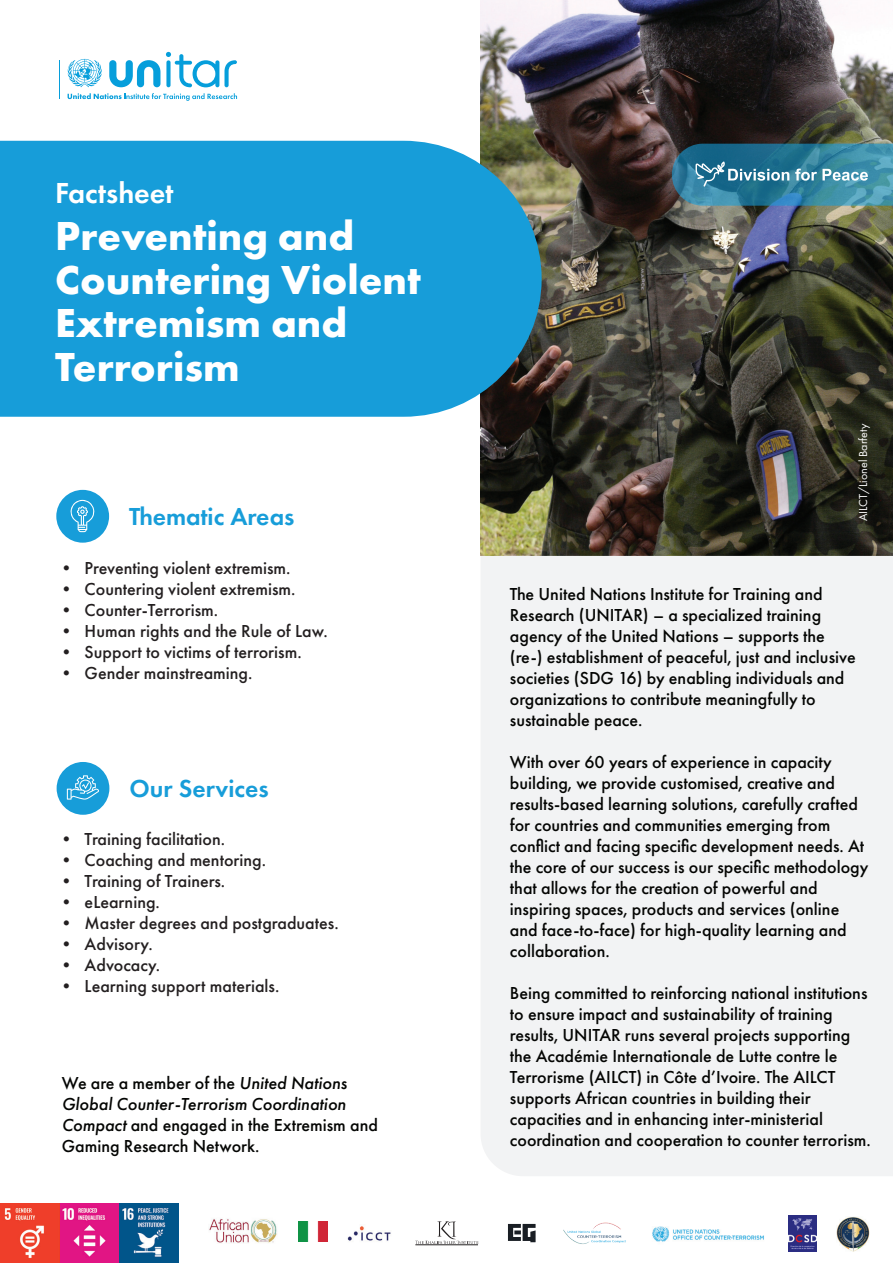
<style>
.page{position:relative;width:893px;height:1263px;background:#fff}
.page>*{position:absolute;margin:0;border:0;box-sizing:border-box;transform-origin:0 0}
.t1{font:700 42px/43.5px "Futura PT";color:#fff}
.t2{font:600 30px "Futura PT";color:#fff}
.t3{font:600 25.5px "Futura PT";color:#179dd9}
.t4{font:500 18px/21px "Futura PT";color:#040503}
.t5{font:500 18px "Futura PT";color:#231f20}
.t6{font:12px "Futura PT";color:#fff}
.s1{font-style:italic}
</style>
<div class="page">
<img style="left:480px;top:0;width:413px;height:556px">
<img style="left:652px;top:1226px;width:112px;height:16px">
<img style="left:209px;top:1218px;width:68px;height:25px">
<img style="left:298px;top:1222px;width:30px;height:19px">
<img style="left:347px;top:1226px;width:44px;height:15px">
<svg style="left:415px;top:1221px;width:63px;height:23px"></svg>
<hr style="left:415px;top:1244px;width:63px;height:1px;background:#231f20">
<img style="left:563px;top:1222px;width:63px;height:22px">
<svg style="left:508px;top:1224px;width:28px;height:18px"></svg>
<img style="left:0;top:1203px;width:179px;height:60px">
<img style="left:789px;top:1216px;width:27px;height:35px">
<img style="left:837px;top:1217px;width:32px;height:34px">
<div style="left:481px;top:556px;width:412px;height:620px;background:#f2f3f4"></div>
<svg style="left:68px;top:93px;width:169px;height:8px"></svg>
<svg style="left:67px;top:59px;width:35px;height:28px"></svg>
<svg style="left:166px;top:52px;width:71px;height:35px"></svg>
<svg style="left:109px;top:60px;width:51px;height:27px"></svg>
<hr style="left:60px;top:60px;width:1px;height:39px;background:#069edb">
<div style="left:0;top:141px;width:542px;height:276px;background:#179dd9"></div>
<div style="left:56px;top:490px;width:53px;height:53px;background:#179dd9;border-radius:50%"></div>
<div style="left:57px;top:762px;width:52px;height:53px;background:#179dd9;border-radius:50%"></div>
<svg style="left:70px;top:500px;width:25px;height:32px"></svg>
<svg style="left:67px;top:775px;width:32px;height:25px"></svg>
<svg style="left:672px;top:144px;width:221px;height:62px;background:#3d85a0"></svg>
<h2 class="t2" style="left:55px;top:175px;width:120px">Factsheet</h2>
<h1 class="t1" style="left:55px;top:213px;width:367px">Preventing and<br>Countering Violent<br>Extremism and<br>Terrorism</h1>
<h3 class="t3" style="left:129px;top:501px;width:167px">Thematic Areas</h3>
<p class="t5" style="left:58px;top:557px;width:234px">• Preventing violent extremism.</p>
<p class="t5" style="left:58px;top:578px;width:239px">• Countering violent extremism.</p>
<p class="t5" style="left:58px;top:599px;width:162px">• Counter-Terrorism.</p>
<p class="t5" style="left:58px;top:620px;width:272px">• Human rights and the Rule of Law.</p>
<p class="t5" style="left:58px;top:641px;width:246px">• Support to victims of terrorism.</p>
<p class="t5" style="left:58px;top:662px;width:196px">• Gender mainstreaming.</p>
<h3 class="t3" style="left:130px;top:773px;width:141px">Our Services</h3>
<p class="t5" style="left:58px;top:828px;width:169px">• Training facilitation.</p>
<p class="t5" style="left:58px;top:849px;width:210px">• Coaching and mentoring.</p>
<p class="t5" style="left:58px;top:870px;width:169px">• Training of Trainers.</p>
<p class="t5" style="left:58px;top:891px;width:104px">• eLearning.</p>
<p class="t5" style="left:58px;top:912px;width:282px">• Master degrees and postgraduates.</p>
<p class="t5" style="left:58px;top:933px;width:97px">• Advisory.</p>
<p class="t5" style="left:58px;top:954px;width:104px">• Advocacy.</p>
<p class="t5" style="left:58px;top:975px;width:223px">• Learning support materials.</p>
<p class="t4" style="left:62px;top:1073px;width:318px">We are a member of the <span class="s1">United Nations Global Counter-Terrorism Coordination Compact</span> and engaged in the Extremism and Gaming Research Network.</p>
<p class="t6" style="left:856px;top:521px;width:99px;rotate:-90deg">AILCT/Lionel Barfety</p>
<p class="t4" style="left:510px;top:583px;width:347px">The United Nations Institute for Training and Research (UNITAR) – a specialized training agency of the United Nations – supports the (re-) establishment of peaceful, just and inclusive societies (SDG 16) by enabling individuals and organizations to contribute meaningfully to sustainable peace.</p>
<p class="t4" style="left:510px;top:751px;width:360px">With over 60 years of experience in capacity building, we provide customised, creative and results-based learning solutions, carefully crafted for countries and communities emerging from conflict and facing specific development needs. At the core of our success is our specific methodology that allows for the creation of powerful and inspiring spaces, products and services (online and face-to-face) for high-quality learning and collaboration.</p>
<p class="t4" style="left:510px;top:982px;width:362px">Being committed to reinforcing national institutions to ensure impact and sustainability of training results, UNITAR runs several projects supporting the Académie Internationale de Lutte contre le Terrorisme (AILCT) in Côte d’Ivoire. The AILCT supports African countries in building their capacities and in enhancing inter-ministerial coordination and cooperation to counter terrorism.</p>
</div>
